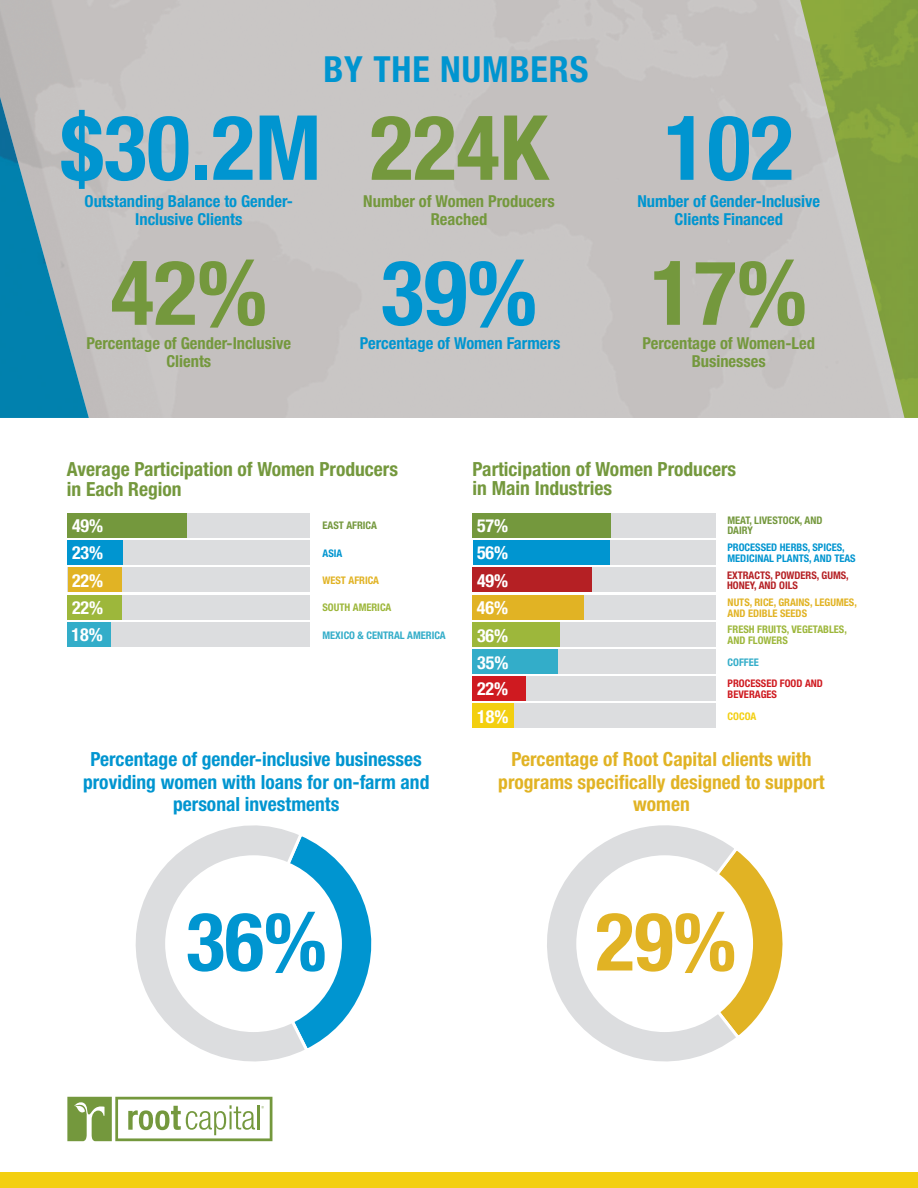
<style>
.page{position:relative;width:918px;height:1188px;background:#fff}
.page>*{position:absolute;margin:0;border:0;box-sizing:border-box;transform-origin:0 0}
.t1{font:700 condensed 90px "Helvetica Neue";color:#0095d0}
.t2{font:700 condensed 90px "Helvetica Neue";color:#74983d}
.t3{font:700 condensed 81px "Helvetica Neue";color:#0095d0}
.t4{font:700 condensed 81px "Helvetica Neue";color:#e1b324}
.t5{font:700 condensed 36px "Helvetica Neue";letter-spacing:.025em;color:#0095d0}
.t6{font:700 condensed 19.5px/19.5px "Helvetica Neue";color:#74983d}
.t7{font:700 condensed 19.5px/22.5px "Helvetica Neue";color:#0095d0;text-align:center}
.t8{font:700 condensed 19.5px/22.5px "Helvetica Neue";color:#e1b324;text-align:center}
.t9{font:700 condensed 18px "Helvetica Neue";color:#fff}
.t10{font:700 condensed 16.5px/18px "Helvetica Neue";color:#0095d0;text-align:center}
.t11{font:700 condensed 16.5px/18px "Helvetica Neue";color:#74983d;text-align:center}
.t12{font:700 condensed 10.5px/10.5px "Helvetica Neue";color:#e1b324}
.t13{font:700 condensed 10.5px/10.5px "Helvetica Neue";color:#0095d0}
.t14{font:700 condensed 10.5px/10.5px "Helvetica Neue";color:#9db73b}
.t15{font:700 condensed 10.5px/10.5px "Helvetica Neue";color:#b52024}
.t16{font:700 condensed 10.5px/10.5px "Helvetica Neue";color:#74983d}
.t17{font:700 condensed 10.5px "Helvetica Neue";color:#33adc9}
.t18{font:700 condensed 10.5px/10.5px "Helvetica Neue";color:#cf1a20}
.t19{font:700 condensed 10.5px "Helvetica Neue";color:#f3cf10}
</style>
<div class="page">
<div style="left:68px;top:595px;width:243px;height:24px;background:#dcdddf"></div>
<img style="left:0;top:97px;width:89px;height:321px">
<svg style="left:67px;top:1097px;width:205px;height:44px"></svg>
<div style="left:68px;top:622px;width:243px;height:25px;background:#dcdddf"></div>
<div style="left:67px;top:622px;width:44px;height:25px;background:#33adc9"></div>
<div style="left:473px;top:513px;width:243px;height:24px;background:#dcdddf"></div>
<div style="left:472px;top:513px;width:139px;height:24px;background:#74983d"></div>
<div style="left:68px;top:513px;width:243px;height:24px;background:#dcdddf"></div>
<div style="left:68px;top:513px;width:119px;height:24px;background:#74983d"></div>
<div style="left:68px;top:568px;width:243px;height:24px;background:#dcdddf"></div>
<div style="left:68px;top:595px;width:54px;height:24px;background:#9db73b"></div>
<div style="left:68px;top:540px;width:243px;height:25px;background:#dcdddf"></div>
<div style="left:68px;top:568px;width:54px;height:24px;background:#e1b324"></div>
<div style="left:473px;top:595px;width:243px;height:24px;background:#dcdddf"></div>
<div style="left:473px;top:650px;width:243px;height:24px;background:#dcdddf"></div>
<div style="left:473px;top:703px;width:243px;height:25px;background:#dcdddf"></div>
<div style="left:473px;top:595px;width:111px;height:25px;background:#e1b324"></div>
<div style="left:473px;top:568px;width:243px;height:24px;background:#dcdddf"></div>
<div style="left:473px;top:540px;width:243px;height:25px;background:#dcdddf"></div>
<div style="left:472px;top:568px;width:119px;height:24px;background:#b52024"></div>
<div style="left:473px;top:622px;width:243px;height:25px;background:#dcdddf"></div>
<div style="left:473px;top:676px;width:243px;height:24px;background:#dcdddf"></div>
<div style="left:473px;top:650px;width:85px;height:24px;background:#33adc9"></div>
<div style="left:473px;top:703px;width:41px;height:25px;background:#f3cf10"></div>
<svg style="left:742px;top:855px;width:41px;height:178px"></svg>
<svg style="left:547px;top:825px;width:195px;height:237px"></svg>
<div style="left:576px;top:855px;width:177px;height:177px;background:#fff;border-radius:50%"></div>
<svg style="left:311px;top:841px;width:61px;height:206px"></svg>
<svg style="left:135px;top:825px;width:176px;height:237px"></svg>
<div style="left:165px;top:855px;width:177px;height:177px;background:#fff;border-radius:50%"></div>
<img style="left:800px;top:0;width:118px;height:418px">
<div style="left:474px;top:540px;width:136px;height:25px;background:#0095d0"></div>
<div style="left:0;top:1173px;width:918px;height:15px;background:#f3cf10"></div>
<div style="left:473px;top:622px;width:87px;height:25px;background:#9db73b"></div>
<div style="left:473px;top:676px;width:53px;height:24px;background:#cf1a20"></div>
<div style="left:67px;top:540px;width:56px;height:25px;background:#0095d0"></div>
<h3 class="t5" style="left:323px;top:54px;width:267px">BY THE NUMBERS</h3>
<h1 class="t1" style="left:60px;top:110px;width:262px">$30.2M</h1>
<p class="t10" style="left:85px;top:193px;width:210px">Outstanding Balance to Gender-<br>Inclusive Clients</p>
<h1 class="t2" style="left:370px;top:110px;width:179px">224K</h1>
<p class="t11" style="left:363px;top:193px;width:193px">Number of Women Producers<br>Reached</p>
<h1 class="t2" style="left:111px;top:255px;width:158px">42%</h1>
<p class="t11" style="left:87px;top:335px;width:206px">Percentage of Gender-Inclusive<br>Clients</p>
<h1 class="t1" style="left:381px;top:255px;width:158px">39%</h1>
<p class="t10" style="left:360px;top:335px;width:202px">Percentage of Women Farmers</p>
<h1 class="t1" style="left:664px;top:110px;width:131px">102</h1>
<p class="t10" style="left:638px;top:193px;width:184px">Number of Gender-Inclusive<br>Clients Financed</p>
<h1 class="t2" style="left:651px;top:255px;width:158px">17%</h1>
<p class="t11" style="left:643px;top:335px;width:174px">Percentage of Women-Led<br>Businesses</p>
<p class="t6" style="left:67px;top:461px;width:333px">Average Participation of Women Producers in Each Region</p>
<p class="t6" style="left:473px;top:460px;width:265px">Participation of Women Producers in Main Industries</p>
<p class="t9" style="left:72px;top:518px;width:33px">49%</p>
<p class="t16" style="left:322px;top:521px;width:56px">EAST AFRICA</p>
<p class="t9" style="left:477px;top:518px;width:33px">57%</p>
<p class="t16" style="left:728px;top:516px;width:97px">MEAT, LIVESTOCK, AND<br>DAIRY</p>
<p class="t9" style="left:72px;top:545px;width:33px">23%</p>
<p class="t13" style="left:322px;top:548px;width:21px">ASIA</p>
<p class="t9" style="left:477px;top:545px;width:33px">56%</p>
<p class="t13" style="left:728px;top:543px;width:130px">PROCESSED HERBS, SPICES,<br>MEDICINAL PLANTS, AND TEAS</p>
<p class="t9" style="left:72px;top:573px;width:33px">22%</p>
<p class="t12" style="left:322px;top:575px;width:58px">WEST AFRICA</p>
<p class="t9" style="left:477px;top:573px;width:33px">49%</p>
<p class="t15" style="left:727px;top:570px;width:123px">EXTRACTS, POWDERS, GUMS,<br>HONEY, AND OILS</p>
<p class="t9" style="left:72px;top:600px;width:33px">22%</p>
<p class="t14" style="left:322px;top:603px;width:70px">SOUTH AMERICA</p>
<p class="t9" style="left:477px;top:600px;width:33px">46%</p>
<p class="t12" style="left:728px;top:598px;width:131px">NUTS, RICE, GRAINS, LEGUMES,<br>AND EDIBLE SEEDS</p>
<p class="t9" style="left:71px;top:627px;width:33px">18%</p>
<p class="t17" style="left:322px;top:630px;width:125px">MEXICO &amp; CENTRAL AMERICA</p>
<p class="t9" style="left:477px;top:628px;width:33px">36%</p>
<p class="t9" style="left:477px;top:655px;width:33px">35%</p>
<p class="t9" style="left:477px;top:681px;width:33px">22%</p>
<p class="t14" style="left:728px;top:625px;width:121px">FRESH FRUITS, VEGETABLES,<br>AND FLOWERS</p>
<p class="t18" style="left:728px;top:679px;width:97px">PROCESSED FOOD AND<br>BEVERAGES</p>
<p class="t17" style="left:728px;top:658px;width:33px">COFFEE</p>
<p class="t9" style="left:477px;top:709px;width:33px">18%</p>
<p class="t19" style="left:728px;top:711px;width:30px">COCOA</p>
<p class="t7" style="left:83px;top:749px;width:348px">Percentage of gender-inclusive businesses providing women with loans for on-farm and personal investments</p>
<p class="t8" style="left:498px;top:749px;width:328px">Percentage of Root Capital clients with programs specifically designed to support women</p>
<h2 class="t3" style="left:186px;top:908px;width:142px">36%</h2>
<h2 class="t4" style="left:596px;top:908px;width:142px">29%</h2>
</div>
